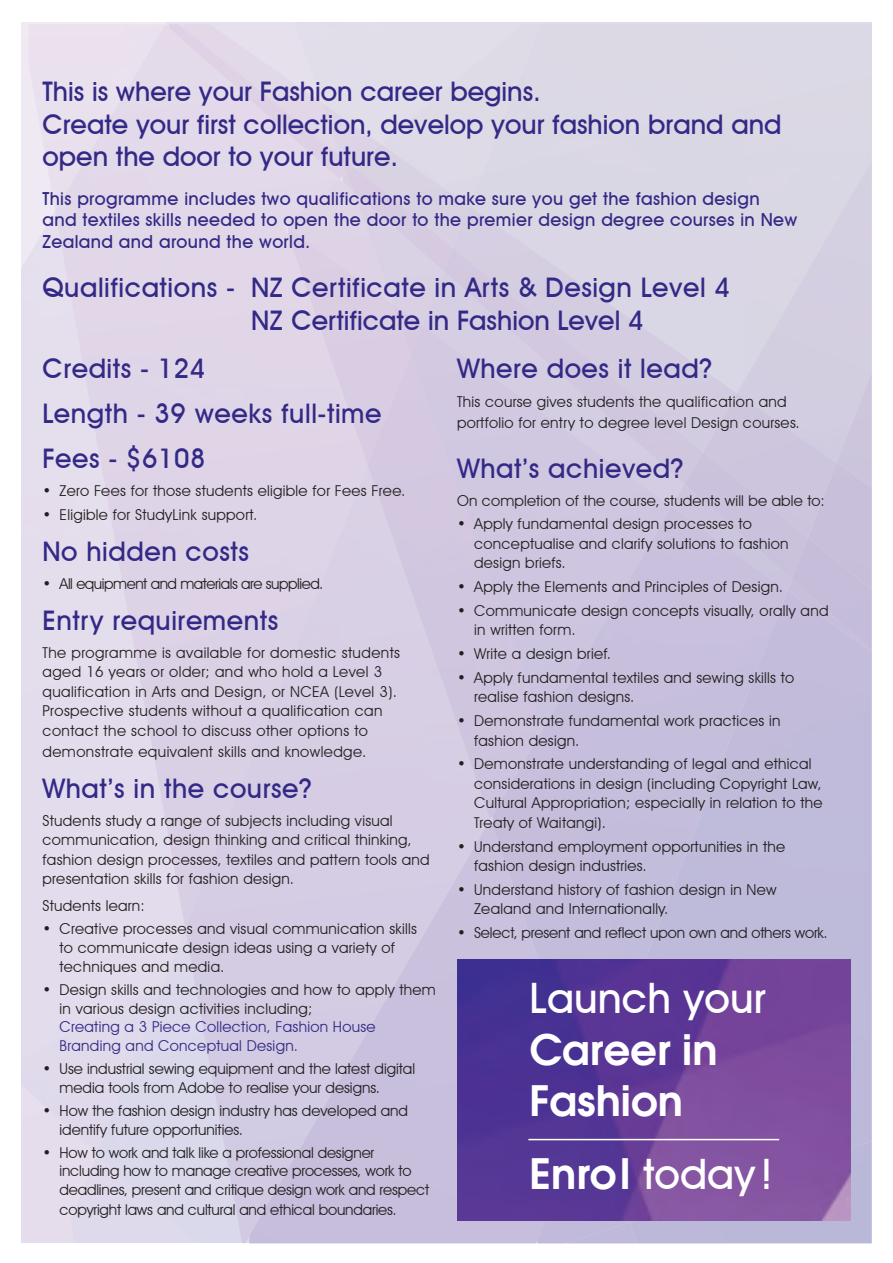
<style>
.page{position:relative;width:893px;height:1263px;background:#fff}
.page>*{position:absolute;margin:0;border:0;box-sizing:border-box;transform-origin:0 0}
.t1{font:500 42px "Avant Garde IT Cby BT";color:#fff}
.t2{font:600 42px "Avant Garde";color:#fff}
.Heading_Colour{font:500 27px/32.4px "Avant Garde IT Cby BT";letter-spacing:.02em;color:#332986}
.Heading_Colour-2{font:500 27px/32.4px "Avant Garde IT Cby BT";color:#332986}
.Heading_Colour-3{font:500 18px/21.6px "Avant Garde IT Cby BT";letter-spacing:.02em;color:#332986}
.Body_Copy_Bullet_Poi{font:15px/19.5px "Avant Garde IT Cby BT";letter-spacing:.02em;color:#231f20}
.Body_Copy{font:15px/19.5px "Avant Garde IT Cby BT";letter-spacing:.02em;color:#231f20}
.Body_Copy_Introducti{font:15px/19.5px "Avant Garde IT Cby BT";letter-spacing:.03em;color:#231f20}
.Body_Copy_Bullet_Poi-2{font:15px/19px "Avant Garde IT Cby BT";letter-spacing:-.01em;color:#231f20}
.Body_Copy_Bullet_Poi-3{font:15px/18.8px "Avant Garde IT Cby BT";color:#231f20}
.Body_Copy_Bullet_Poi-4{font:15px "Avant Garde IT Cby BT";letter-spacing:-.03em;color:#231f20}
.s1{color:#332986}
.s2{font-family:"Avant Garde";font-weight:600}
</style>
<div class="page">
<svg style="left:29px;top:24px;width:259px;height:1220px;background:#e0d8e9"></svg>
<div style="left:169px;top:24px;width:185px;height:155px;background:#e2d9ea"></div>
<div style="left:395px;top:185px;width:106px;height:43px;background:#d8d1e2"></div>
<img style="left:371px;top:198px;width:56px;height:29px">
<div style="left:384px;top:24px;width:488px;height:161px;background:#dcd9e5"></div>
<div style="left:357px;top:144px;width:83px;height:54px;background:#d9d2e3"></div>
<div style="left:288px;top:179px;width:79px;height:45px;background:#dfd6e6"></div>
<div style="left:343px;top:167px;width:49px;height:37px;background:#d9d0e3"></div>
<img style="left:629px;top:1222px;width:1px;height:22px">
<img style="left:249px;top:820px;width:288px;height:424px">
<div style="left:704px;top:393px;width:133px;height:70px;background:#d1cce0"></div>
<div style="left:685px;top:452px;width:123px;height:127px;background:#ccc5dd"></div>
<div style="left:493px;top:506px;width:294px;height:454px;background:#cac2de"></div>
<div style="left:830px;top:160px;width:42px;height:73px;background:#d9d4e4"></div>
<div style="left:837px;top:372px;width:35px;height:91px;background:#d0cce0"></div>
<div style="left:808px;top:463px;width:64px;height:74px;background:#c8c0da"></div>
<div style="left:792px;top:537px;width:80px;height:54px;background:#c7bfda"></div>
<img style="left:537px;top:1220px;width:92px;height:24px">
<div style="left:591px;top:591px;width:281px;height:631px;background:#c2bcda"></div>
<img style="left:457px;top:960px;width:393px;height:260px">
<hr style="left:528px;top:1139px;width:251px;height:1px;background:#fff">
<p class="Heading_Colour-2" style="left:43px;top:75px;width:741px">This is where your Fashion career begins.<br>Create your first collection, develop your fashion brand and open the door to your future.</p>
<p class="Heading_Colour-3" style="left:43px;top:187px;width:756px">This programme includes two qualifications to make sure you get the fashion design and textiles skills needed to open the door to the premier design degree courses in New<br>Zealand and around the world.</p>
<p class="Heading_Colour" style="left:251px;top:271px;width:480px;text-indent:-208px">Qualifications - NZ Certificate in Arts &amp; Design Level 4<br>NZ Certificate in Fashion Level 4</p>
<p class="Heading_Colour" style="left:43px;top:352px;width:164px">Credits - 124</p>
<p class="Heading_Colour" style="left:43px;top:397px;width:341px">Length - 39 weeks full-time</p>
<p class="Heading_Colour" style="left:43px;top:442px;width:165px">Fees - $6108</p>
<p class="Body_Copy_Bullet_Poi" style="left:43px;top:481px;width:364px">• Zero Fees for those students eligible for Fees Free.</p>
<p class="Body_Copy_Bullet_Poi" style="left:43px;top:505px;width:216px">• Eligible for StudyLink support.</p>
<p class="Heading_Colour" style="left:43px;top:535px;width:208px">No hidden costs</p>
<p class="Body_Copy_Bullet_Poi-4" style="left:43px;top:574px;width:282px">• All equipment and materials are supplied.</p>
<p class="Heading_Colour" style="left:43px;top:604px;width:237px">Entry requirements</p>
<p class="Body_Copy_Introducti" style="left:43px;top:642px;width:359px">The programme is available for domestic students aged 16 years or older; and who hold a Level 3 qualification in Arts and Design, or NCEA (Level 3).<br>Prospective students without a qualification can contact the school to discuss other options to</p>
<p class="Body_Copy_Introducti" style="left:43px;top:741px;width:325px">demonstrate equivalent skills and knowledge.</p>
<p class="Heading_Colour" style="left:43px;top:771px;width:271px">What’s in the course?</p>
<p class="Body_Copy" style="left:43px;top:810px;width:389px">Students study a range of subjects including visual communication, design thinking and critical thinking, fashion design processes, textiles and pattern tools and presentation skills for fashion design.</p>
<p class="Body_Copy_Bullet_Poi" style="left:43px;top:896px;width:104px">Students learn:</p>
<p class="Body_Copy_Bullet_Poi" style="left:60px;top:919px;width:359px;line-height:18.8px;text-indent:-17px">• Creative processes and visual communication skills to communicate design ideas using a variety of techniques and media.</p>
<p class="Body_Copy_Bullet_Poi" style="left:60px;top:980px;width:378px;line-height:18.8px;text-indent:-17px">• Design skills and technologies and how to apply them in various design activities including;<br><span class="s1">Creating a 3 Piece Collection, Fashion House Branding and Conceptual Design.</span></p>
<p class="Body_Copy_Bullet_Poi-3" style="left:60px;top:1059px;width:357px;text-indent:-17px">• Use industrial sewing equipment and the latest digital media tools from Adobe to realise your designs.</p>
<p class="Body_Copy_Bullet_Poi-3" style="left:60px;top:1101px;width:350px;text-indent:-17px">• How the fashion design industry has developed and identify future opportunities.</p>
<p class="Body_Copy_Bullet_Poi-2" style="left:60px;top:1143px;width:371px;text-indent:-17px">• How to work and talk like a professional designer including how to manage creative processes, work to deadlines, present and critique design work and respect copyright laws and cultural and ethical boundaries.</p>
<p class="Heading_Colour" style="left:457px;top:352px;width:257px">Where does it lead?</p>
<p class="Body_Copy" style="left:457px;top:391px;width:344px;line-height:21px">This course gives students the qualification and portfolio for entry to degree level Design courses.</p>
<p class="Heading_Colour" style="left:457px;top:452px;width:228px">What’s achieved?</p>
<p class="Body_Copy_Bullet_Poi" style="left:457px;top:490px;width:369px">On completion of the course, students will be able to:</p>
<p class="Body_Copy_Bullet_Poi" style="left:474px;top:514px;width:316px;text-indent:-17px">• Apply fundamental design processes to conceptualise and clarify solutions to fashion design briefs.</p>
<p class="Body_Copy_Bullet_Poi" style="left:457px;top:577px;width:327px">• Apply the Elements and Principles of Design.</p>
<p class="Body_Copy_Bullet_Poi" style="left:474px;top:601px;width:356px;text-indent:-17px">• Communicate design concepts visually, orally and in written form.</p>
<p class="Body_Copy_Bullet_Poi" style="left:457px;top:644px;width:155px">• Write a design brief.</p>
<p class="Body_Copy_Bullet_Poi" style="left:474px;top:668px;width:322px;text-indent:-17px">• Apply fundamental textiles and sewing skills to realise fashion designs.</p>
<p class="Body_Copy_Bullet_Poi" style="left:474px;top:711px;width:308px;text-indent:-17px">• Demonstrate fundamental work practices in fashion design.</p>
<p class="Body_Copy_Bullet_Poi" style="left:474px;top:754px;width:350px;text-indent:-17px">• Demonstrate understanding of legal and ethical considerations in design (including Copyright Law, Cultural Appropriation; especially in relation to the Treaty of Waitangi).</p>
<p class="Body_Copy_Bullet_Poi" style="left:474px;top:836px;width:313px;text-indent:-17px">• Understand employment opportunities in the fashion design industries.</p>
<p class="Body_Copy_Bullet_Poi" style="left:474px;top:880px;width:304px;text-indent:-17px">• Understand history of fashion design in New<br>Zealand and Internationally.</p>
<p class="Body_Copy_Bullet_Poi-2" style="left:457px;top:923px;width:372px">• Select, present and reflect upon own and others work.</p>
<h1 class="t1" style="left:529px;top:973px;width:238px">Launch your</h1>
<h1 class="t2" style="left:529px;top:1021px;width:190px">Career in</h1>
<h1 class="t2" style="left:529px;top:1072px;width:155px">Fashion</h1>
<h1 class="t1" style="left:529px;top:1149px;width:245px"><span class="s2">Enrol</span> today!</h1>
</div>
